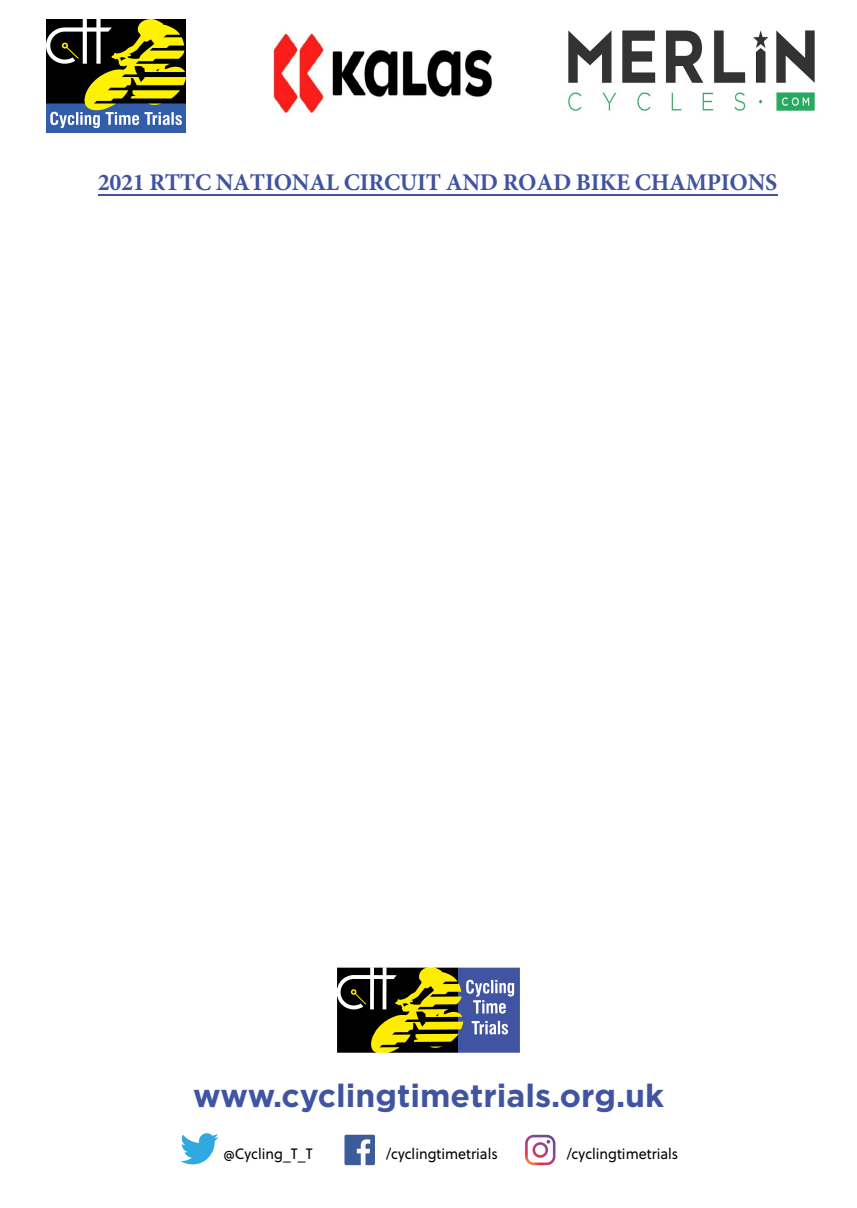
<style>
.page{position:relative;width:857px;height:1208px;background:#fff}
.page>*{position:absolute;margin:0;border:0;box-sizing:border-box;transform-origin:0 0}
.t1{font:700 32px "Gotham";color:#4054a1}
.t2{font:700 24px "Minion Pro";letter-spacing:-.015em;color:#4053a0}
.t3{font:15px "Soleil";color:#000;scale:.95 1}
</style>
<div class="page">
<svg style="left:337px;top:967px;width:183px;height:86px;background:#626346"></svg>
<svg style="left:180px;top:1133px;width:38px;height:31px"></svg>
<svg style="left:344px;top:1134px;width:31px;height:31px"></svg>
<svg style="left:525px;top:1134px;width:30px;height:31px"></svg>
<img style="left:273px;top:33px;width:219px;height:81px">
<img style="left:46px;top:20px;width:139px;height:112px">
<img style="left:568px;top:30px;width:247px;height:81px">
<hr style="left:98px;top:194px;width:678px;height:1px;background:#4053a0">
<h2 class="t2" style="left:98px;top:165px;width:680px">2021 RTTC NATIONAL CIRCUIT AND ROAD BIKE CHAMPIONS</h2>
<p class="t1" style="left:193px;top:1077px;width:472px">www.cyclingtimetrials.org.uk</p>
<p class="t3" style="left:223px;top:1143px;width:96px">@Cycling_T_T</p>
<p class="t3" style="left:386px;top:1143px;width:119px">/cyclingtimetrials</p>
<p class="t3" style="left:566px;top:1143px;width:119px">/cyclingtimetrials</p>
</div>
